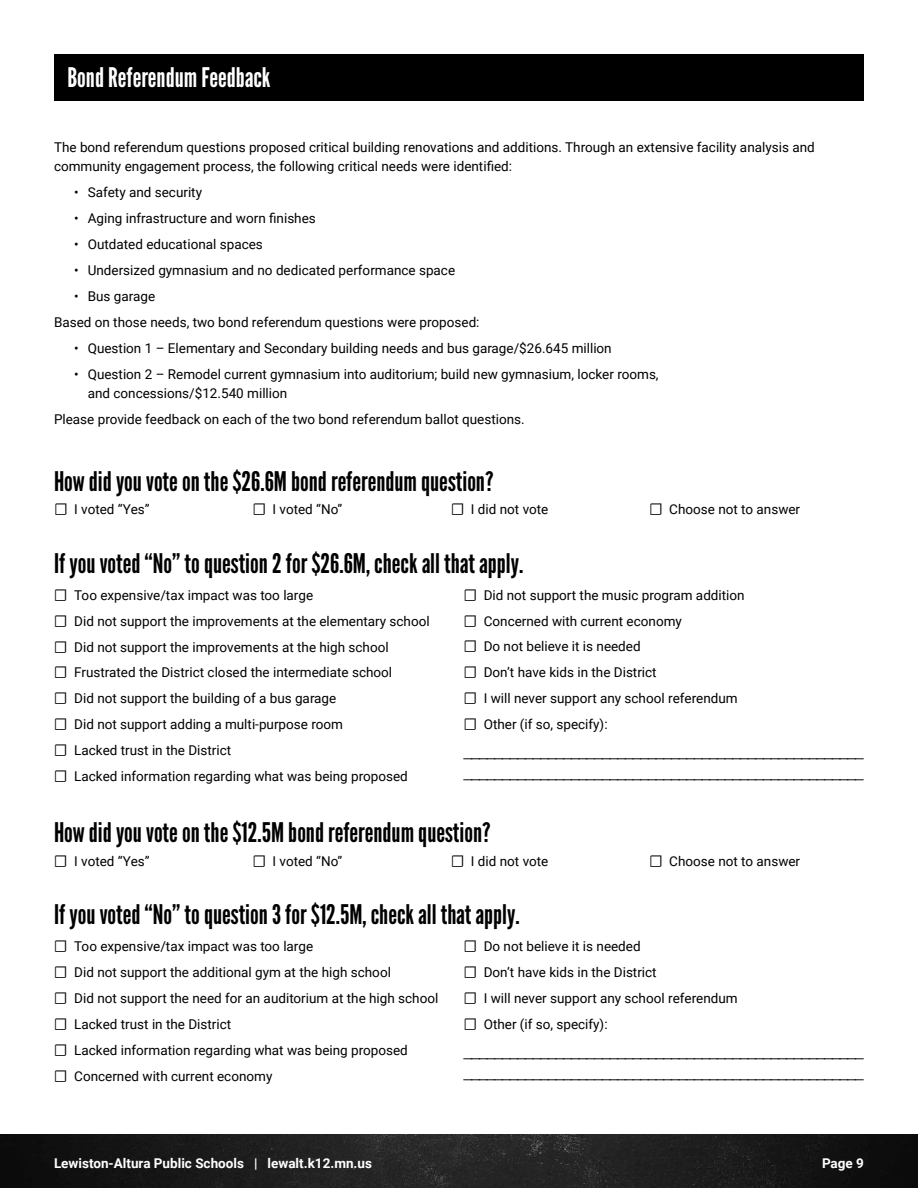
<style>
.page{position:relative;width:918px;height:1188px;background:#fff}
.page>*{position:absolute;margin:0;border:0;box-sizing:border-box;transform-origin:0 0}
.t1{font:27px "League Gothic";color:#000}
.t2{font:27px "League Gothic";color:#fff}
.t3{font:18px/21px "Minion Pro";color:#000}
.t4{font:13.5px/26px "Roboto";color:#000}
.t5{font:700 13.5px "Roboto";color:#fff}
.s1{font-family:"Acumin Pro"}
</style>
<div class="page">
<img style="left:0;top:1134px;width:918px;height:54px">
<div style="left:54px;top:54px;width:810px;height:47px;background:#000"></div>
<h1 class="t2" style="left:68px;top:62px;width:204px">Bond Referendum Feedback</h1>
<p class="t4" style="left:54px;top:137px;width:762px;line-height:19.2px">The bond referendum questions proposed critical building renovations and additions. Through an extensive facility analysis and community engagement process, the following critical needs were identified:</p>
<p class="t4" style="left:74px;top:179px;width:129px">• Safety and security</p>
<p class="t4" style="left:74px;top:205px;width:243px">• Aging infrastructure and worn finishes</p>
<p class="t4" style="left:74px;top:231px;width:190px">• Outdated educational spaces</p>
<p class="t4" style="left:74px;top:257px;width:382px">• Undersized gymnasium and no dedicated performance space</p>
<p class="t4" style="left:54px;top:283px;width:427px;text-indent:20px">• Bus garage<br>Based on those needs, two bond referendum questions were proposed:</p>
<p class="t4" style="left:74px;top:335px;width:539px">• Question 1 – Elementary and Secondary building needs and bus garage/$26.645 million</p>
<p class="t4" style="left:88px;top:364px;width:572px;line-height:19.2px;text-indent:-14px">• Question 2 – Remodel current gymnasium into auditorium; build new gymnasium, locker rooms, and concessions/$12.540 million</p>
<p class="t4" style="left:54px;top:406px;width:472px">Please provide feedback on each of the two bond referendum ballot questions.</p>
<h1 class="t1" style="left:54px;top:465px;width:441px">How did you vote on the $26.6M bond referendum question?</h1>
<p class="t4" style="left:54px;top:496px;width:97px"><span class="s1">☐</span> I voted “Yes”</p>
<p class="t4" style="left:252px;top:496px;width:91px"><span class="s1">☐</span> I voted “No”</p>
<p class="t4" style="left:451px;top:496px;width:99px"><span class="s1">☐</span> I did not vote</p>
<p class="t4" style="left:649px;top:496px;width:153px"><span class="s1">☐</span> Choose not to answer</p>
<h1 class="t1" style="left:54px;top:547px;width:471px">If you voted “No” to question 2 for $26.6M, check all that apply.</h1>
<p class="t4" style="left:54px;top:581px;width:377px"><span class="s1">☐</span> Too expensive/tax impact was too large<br><span class="s1">☐</span> Did not support the improvements at the elementary school <span class="s1">☐</span> Did not support the improvements at the high school<br><span class="s1">☐</span> Frustrated the District closed the intermediate school<br><span class="s1">☐</span> Did not support the building of a bus garage<br><span class="s1">☐</span> Did not support adding a multi-purpose room<br><span class="s1">☐</span> Lacked trust in the District<br><span class="s1">☐</span> Lacked information regarding what was being proposed</p>
<p class="t4" style="left:463px;top:581px;width:283px"><span class="s1">☐</span> Did not support the music program addition <span class="s1">☐</span> Concerned with current economy<br><span class="s1">☐</span> Do not believe it is needed<br><span class="s1">☐</span> Don’t have kids in the District<br><span class="s1">☐</span> I will never support any school referendum <span class="s1">☐</span> Other (if so, specify):</p>
<h2 class="t3" style="left:464px;top:741px;width:402px">____________________________________________________ ____________________________________________________</h2>
<h1 class="t1" style="left:54px;top:817px;width:438px">How did you vote on the $12.5M bond referendum question?</h1>
<p class="t4" style="left:54px;top:848px;width:97px"><span class="s1">☐</span> I voted “Yes”</p>
<p class="t4" style="left:252px;top:848px;width:91px"><span class="s1">☐</span> I voted “No”</p>
<p class="t4" style="left:451px;top:848px;width:99px"><span class="s1">☐</span> I did not vote</p>
<p class="t4" style="left:649px;top:848px;width:153px"><span class="s1">☐</span> Choose not to answer</p>
<h1 class="t1" style="left:54px;top:899px;width:467px">If you voted “No” to question 3 for $12.5M, check all that apply.</h1>
<p class="t4" style="left:54px;top:933px;width:386px"><span class="s1">☐</span> Too expensive/tax impact was too large<br><span class="s1">☐</span> Did not support the additional gym at the high school<br><span class="s1">☐</span> Did not support the need for an auditorium at the high school <span class="s1">☐</span> Lacked trust in the District<br><span class="s1">☐</span> Lacked information regarding what was being proposed<br><span class="s1">☐</span> Concerned with current economy</p>
<p class="t4" style="left:463px;top:933px;width:276px"><span class="s1">☐</span> Do not believe it is needed<br><span class="s1">☐</span> Don’t have kids in the District<br><span class="s1">☐</span> I will never support any school referendum <span class="s1">☐</span> Other (if so, specify):</p>
<h2 class="t3" style="left:464px;top:1041px;width:402px">____________________________________________________ ____________________________________________________</h2>
<p class="t5" style="left:54px;top:1154px;width:320px">Lewiston-Altura Public Schools | lewalt.k12.mn.us</p>
<p class="t5" style="left:822px;top:1154px;width:43px">Page 9</p>
</div>
